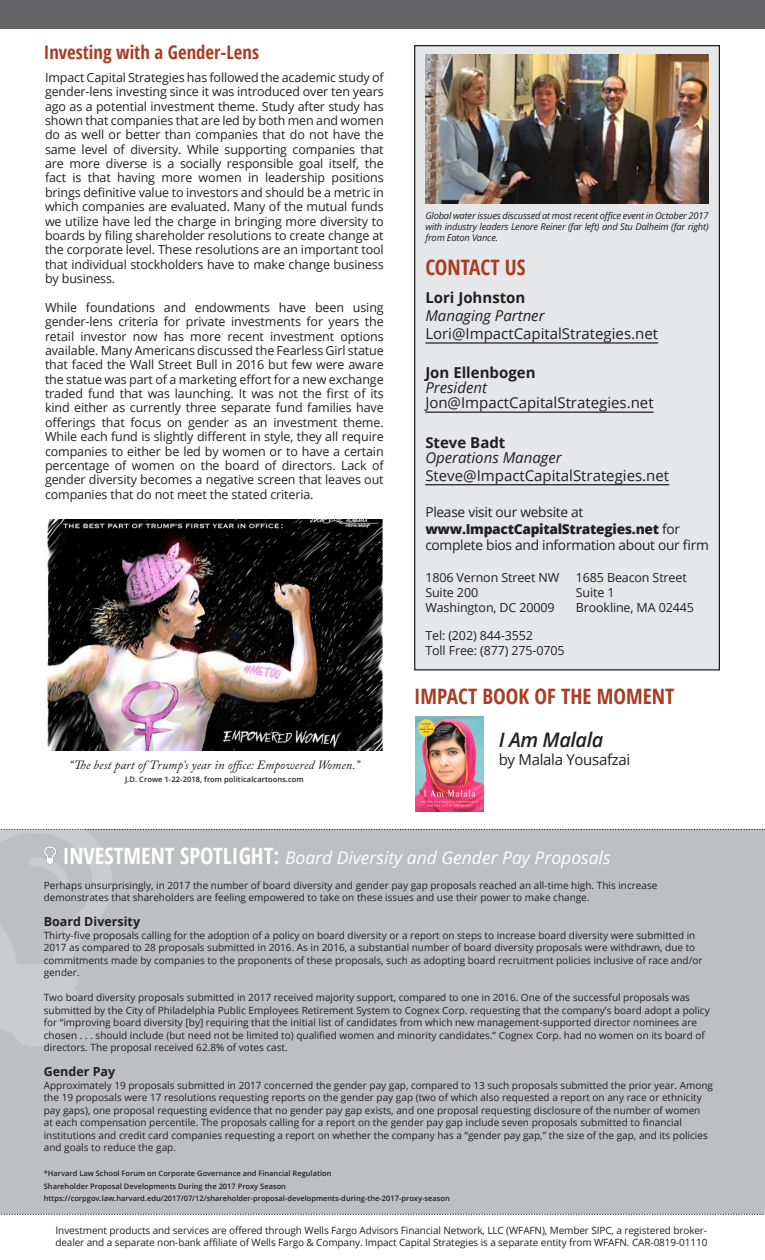
<style>
.page{position:relative;width:765px;height:1260px;background:#fff}
.page>*{position:absolute;margin:0;border:0;box-sizing:border-box;transform-origin:0 0}
.t1{font:700 condensed 21.25px "Open Sans";color:#a83d23}
.t2{font:italic 600 20px "Open Sans";letter-spacing:-.02em;color:#231f20}
.t3{font:700 condensed 18.75px "Open Sans";color:#a83d23}
.t4{font:italic 17.5px "Open Sans";color:#fff}
.t5{font:15px "Open Sans";color:#231f20}
.t6{font:italic 15px "Open Sans";color:#231f20}
.t7{font:700 15px "Open Sans";color:#231f20}
.t8{font:15px "Open Sans";letter-spacing:-.02em;color:#231f20}
.t9{font:13.75px/16.5px "Open Sans";letter-spacing:-.02em;color:#231f20}
.t10{font:12.5px/14.4px "Open Sans";letter-spacing:-.01em;color:#231f20;text-align:justify}
.t11{font:italic 12.5px "Adobe Caslon Pro";letter-spacing:.01em;color:#231f20}
.t12{font:700 12.5px "Open Sans";color:#231f20}
.t13{font:10px/12.5px "Open Sans";color:#231f20}
.t14{font:italic 9.38px/11.2px "Open Sans";letter-spacing:-.02em;color:#231f20;text-align:justify}
.t15{font:600 7.5px/12.5px "Open Sans";color:#231f20}
.s1{font-weight:800}
.s2{font-weight:700;font-style:normal;font-stretch:condensed;font-size:22.5px}
</style>
<div class="page">
<div style="left:0;top:830px;width:765px;height:384px;background:#bebfc2"></div>
<svg style="left:1px;top:1214px;width:764px;height:1px"></svg>
<svg style="left:159px;top:829px;width:606px;height:1px"></svg>
<div style="left:415px;top:46px;width:304px;height:624px;background:#e6e7e9"></div>
<img style="left:425px;top:55px;width:284px;height:148px">
<hr style="left:425px;top:342px;width:233px;height:2px;background:#231f20">
<hr style="left:425px;top:412px;width:229px;height:1px;background:#231f20">
<hr style="left:425px;top:484px;width:244px;height:1px;background:#231f20">
<img style="left:415px;top:717px;width:69px;height:94px">
<img style="left:0;top:829px;width:159px;height:218px">
<img style="left:40px;top:845px;width:20px;height:20px">
<div style="left:0;top:0;width:765px;height:29px;background:#636366"></div>
<img style="left:46px;top:520px;width:338px;height:230px">
<p class="t3" style="left:44px;top:39px;width:217px">Investing with a Gender-Lens</p>
<p class="t10" style="left:45px;top:70px;width:340px">Impact Capital Strategies has followed the academic study of gender-lens investing since it was introduced over ten years ago as a potential investment theme. Study after study has shown that companies that are led by both men and women do as well or better than companies that do not have the same level of diversity. While supporting companies that are more diverse is a socially responsible goal itself, the fact is that having more women in leadership positions brings definitive value to investors and should be a metric in which companies are evaluated. Many of the mutual funds we utilize have led the charge in bringing more diversity to boards by filing shareholder resolutions to create change at the corporate level. These resolutions are an important tool that individual stockholders have to make change business by business.</p>
<p class="t10" style="left:45px;top:300px;width:340px">While foundations and endowments have been using gender-lens criteria for private investments for years the retail investor now has more recent investment options available. Many Americans discussed the Fearless Girl statue that faced the Wall Street Bull in 2016 but few were aware the statue was part of a marketing effort for a new exchange traded fund that was launching. It was not the first of its kind either as currently three separate fund families have offerings that focus on gender as an investment theme.<br>While each fund is slightly different in style, they all require companies to either be led by women or to have a certain percentage of women on the board of directors. Lack of gender diversity becomes a negative screen that leaves out companies that do not meet the stated criteria.</p>
<p class="t11" style="left:69px;top:758px;width:292px">“The best part of Trump’s year in office: Empowered Women.”</p>
<p class="t15" style="left:125px;top:772px;width:180px">J.D. Crowe 1-22-2018, from politicalcartoons.com</p>
<p class="t14" style="left:425px;top:210px;width:285px">Global water issues discussed at most recent office event in October 2017 with industry leaders Lenore Reiner (far left) and Stu Dalheim (far right) from Eaton Vance.</p>
<p class="t1" style="left:425px;top:252px;width:102px">CONTACT US</p>
<p class="t7" style="left:425px;top:287px;width:102px">Lori Johnston</p>
<p class="t6" style="left:425px;top:306px;width:121px">Managing Partner</p>
<p class="t5" style="left:425px;top:324px;width:234px">Lori@ImpactCapitalStrategies.net</p>
<p class="t7" style="left:425px;top:362px;width:112px">Jon Ellenbogen</p>
<p class="t6" style="left:425px;top:378px;width:63px">President</p>
<p class="t5" style="left:425px;top:393px;width:230px">Jon@ImpactCapitalStrategies.net</p>
<p class="t7" style="left:425px;top:432px;width:82px">Steve Badt</p>
<p class="t6" style="left:425px;top:447px;width:138px">Operations Manager</p>
<p class="t5" style="left:425px;top:465px;width:245px">Steve@ImpactCapitalStrategies.net</p>
<p class="t9" style="left:425px;top:503px;width:160px">Please visit our website at</p>
<p class="t9" style="left:425px;top:520px;width:285px"><span class="s1">www.ImpactCapitalStrategies.net</span> for complete bios and information about our firm</p>
<p class="t10" style="left:425px;top:570px;width:136px">1806 Vernon Street NW</p>
<p class="t10" style="left:425px;top:585px;width:54px">Suite 200</p>
<p class="t10" style="left:425px;top:600px;width:131px">Washington, DC 20009</p>
<p class="t10" style="left:425px;top:628px;width:109px">Tel: (202) 844-3552</p>
<p class="t10" style="left:425px;top:643px;width:141px">Toll Free: (877) 275-0705</p>
<p class="t10" style="left:576px;top:570px;width:113px">1685 Beacon Street</p>
<p class="t10" style="left:576px;top:585px;width:40px">Suite 1</p>
<p class="t10" style="left:576px;top:600px;width:120px">Brookline, MA 02445</p>
<p class="t1" style="left:414px;top:681px;width:262px">IMPACT BOOK OF THE MOMENT</p>
<p class="t2" style="left:499px;top:726px;width:106px">I Am Malala</p>
<p class="t8" style="left:499px;top:749px;width:133px">by Malala Yousafzai</p>
<p class="t4" style="left:63px;top:846px;width:549px"><span class="s2">INVESTMENT SPOTLIGHT:</span> Board Diversity and Gender Pay Proposals</p>
<p class="t13" style="left:44px;top:879px;width:615px">Perhaps unsurprisingly, in 2017 the number of board diversity and gender pay gap proposals reached an all-time high. This increase demonstrates that shareholders are feeling empowered to take on these issues and use their power to make change.</p>
<p class="t12" style="left:44px;top:913px;width:98px">Board Diversity</p>
<p class="t13" style="left:44px;top:929px;width:660px">Thirty-five proposals calling for the adoption of a policy on board diversity or a report on steps to increase board diversity were submitted in 2017 as compared to 28 proposals submitted in 2016. As in 2016, a substantial number of board diversity proposals were withdrawn, due to commitments made by companies to the proponents of these proposals, such as adopting board recruitment policies inclusive of race and/or gender.</p>
<p class="t13" style="left:44px;top:991px;width:667px">Two board diversity proposals submitted in 2017 received majority support, compared to one in 2016. One of the successful proposals was submitted by the City of Philadelphia Public Employees Retirement System to Cognex Corp. requesting that the company’s board adopt a policy for “improving board diversity [by] requiring that the initial list of candidates from which new management-supported director nominees are chosen . . . should include (but need not be limited to) qualified women and minority candidates.” Cognex Corp. had no women on its board of directors. The proposal received 62.8% of votes cast.</p>
<p class="t12" style="left:44px;top:1063px;width:73px">Gender Pay</p>
<p class="t13" style="left:44px;top:1079px;width:671px">Approximately 19 proposals submitted in 2017 concerned the gender pay gap, compared to 13 such proposals submitted the prior year. Among the 19 proposals were 17 resolutions requesting reports on the gender pay gap (two of which also requested a report on any race or ethnicity pay gaps), one proposal requesting evidence that no gender pay gap exists, and one proposal requesting disclosure of the number of women<br>at each compensation percentile. The proposals calling for a report on the gender pay gap include seven proposals submitted to financial institutions and credit card companies requesting a report on whether the company has a “gender pay gap,” the size of the gap, and its policies and goals to reduce the gap.</p>
<p class="t15" style="left:44px;top:1167px;width:289px">*Harvard Law School Forum on Corporate Governance and Financial Regulation</p>
<p class="t15" style="left:44px;top:1180px;width:408px">Shareholder Proposal Developments During the 2017 Proxy Season https://corpgov.law.harvard.edu/2017/07/12/shareholder-proposal-developments-during-the-2017-proxy-season</p>
<p class="t13" style="left:55px;top:1224px;width:654px;line-height:12px">Investment products and services are offered through Wells Fargo Advisors Financial Network, LLC (WFAFN), Member SIPC, a registered broker&shy;dealer and a separate non-bank affiliate of Wells Fargo &amp; Company. Impact Capital Strategies is a separate entity from WFAFN. CAR-0819-01110</p>
</div>
